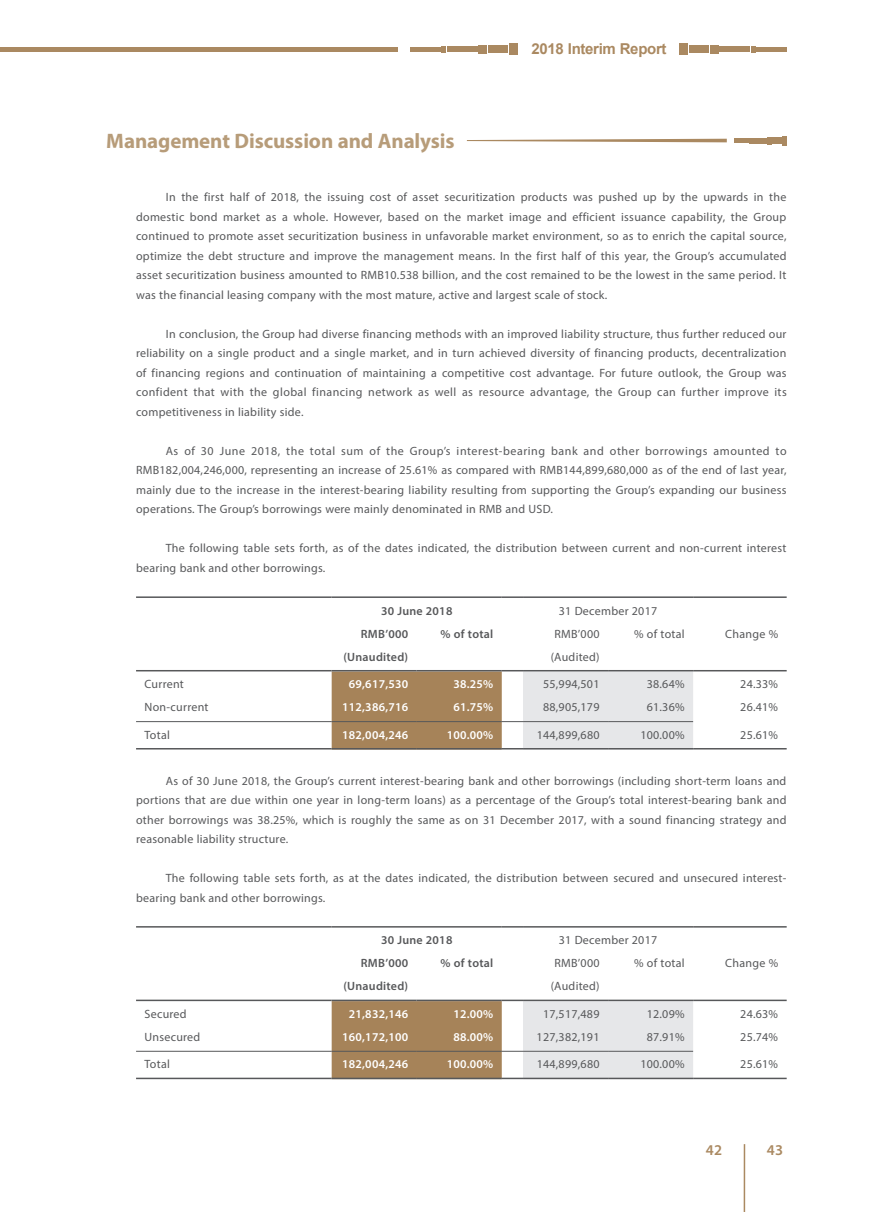
<style>
.page{position:relative;width:893px;height:1212px;background:#fff}
.page>*{position:absolute;margin:0;border:0;box-sizing:border-box;transform-origin:0 0}
.t1{font:700 21px "Myriad Pro";letter-spacing:-.005em;color:#b79c79}
.t2{font:700 15px "Arial";letter-spacing:-.02em;color:#aa8961}
.t3{font:600 15px "Myriad Pro";color:#aa8961}
.t4{font:12px/19.5px "Myriad Pro";letter-spacing:.02em;color:#57585a;text-align:justify}
.t5{font:600 12px "Myriad Pro";letter-spacing:.02em;color:#fff}
.t6{font:600 12px "Myriad Pro";letter-spacing:.02em;color:#57585a}
</style>
<div class="page">
<div style="left:509px;top:44px;width:8px;height:11px;background:#aa8961"></div>
<div style="left:478px;top:45px;width:9px;height:9px;background:#aa8961"></div>
<svg style="left:441px;top:46px;width:5px;height:7px"></svg>
<div style="left:488px;top:45px;width:20px;height:8px;background:#aa8961"></div>
<div style="left:447px;top:46px;width:30px;height:6px;background:#aa8961"></div>
<div style="left:410px;top:47px;width:30px;height:5px;background:#aa8961"></div>
<div style="left:679px;top:44px;width:9px;height:11px;background:#aa8961"></div>
<div style="left:710px;top:45px;width:8px;height:9px;background:#aa8961"></div>
<svg style="left:751px;top:46px;width:4px;height:7px"></svg>
<div style="left:689px;top:45px;width:20px;height:8px;background:#aa8961"></div>
<div style="left:719px;top:46px;width:31px;height:6px;background:#aa8961"></div>
<div style="left:756px;top:47px;width:31px;height:5px;background:#aa8961"></div>
<div style="left:0;top:47px;width:397px;height:5px;background:#aa8961"></div>
<hr style="left:734px;top:139px;width:15px;height:4px;background:#aa8961">
<div style="left:782px;top:136px;width:5px;height:10px;background:#aa8961"></div>
<svg style="left:768px;top:137px;width:4px;height:8px"></svg>
<svg style="left:750px;top:138px;width:2px;height:6px"></svg>
<div style="left:772px;top:138px;width:10px;height:6px;background:#aa8961"></div>
<div style="left:752px;top:138px;width:15px;height:5px;background:#aa8961"></div>
<svg style="left:467px;top:139px;width:260px;height:3px"></svg>
<hr style="left:744px;top:1144px;width:1px;height:68px;background:#aa8961">
<hr style="left:136px;top:596px;width:196px;height:2px;background:#57585a">
<hr style="left:332px;top:596px;width:170px;height:2px;background:#57585a">
<hr style="left:502px;top:596px;width:21px;height:2px;background:#57585a">
<hr style="left:523px;top:596px;width:170px;height:2px;background:#57585a">
<hr style="left:693px;top:596px;width:94px;height:2px;background:#57585a">
<hr style="left:136px;top:670px;width:196px;height:1px;background:#57585a">
<hr style="left:693px;top:670px;width:94px;height:1px;background:#57585a">
<hr style="left:136px;top:721px;width:196px;height:1px;background:#57585a">
<hr style="left:136px;top:748px;width:196px;height:1px;background:#57585a">
<svg style="left:332px;top:670px;width:361px;height:79px;background:#c5b5a3"></svg>
<hr style="left:523px;top:748px;width:85px;height:1px;background:#57585a">
<hr style="left:608px;top:748px;width:85px;height:1px;background:#57585a">
<hr style="left:693px;top:748px;width:94px;height:1px;background:#57585a">
<hr style="left:136px;top:926px;width:196px;height:1px;background:#57585a">
<hr style="left:332px;top:926px;width:170px;height:1px;background:#57585a">
<svg style="left:502px;top:926px;width:21px;height:1px"></svg>
<hr style="left:523px;top:926px;width:170px;height:1px;background:#57585a">
<hr style="left:693px;top:926px;width:94px;height:1px;background:#57585a">
<hr style="left:136px;top:999px;width:196px;height:2px;background:#57585a">
<hr style="left:332px;top:999px;width:85px;height:2px;background:#57585a">
<hr style="left:417px;top:999px;width:85px;height:2px;background:#57585a">
<hr style="left:502px;top:999px;width:21px;height:2px;background:#57585a">
<hr style="left:523px;top:999px;width:85px;height:2px;background:#57585a">
<hr style="left:608px;top:999px;width:85px;height:2px;background:#57585a">
<hr style="left:693px;top:999px;width:94px;height:2px;background:#57585a">
<hr style="left:136px;top:1051px;width:196px;height:1px;background:#57585a">
<hr style="left:136px;top:1078px;width:196px;height:1px;background:#57585a">
<svg style="left:332px;top:1001px;width:361px;height:78px;background:#c6b6a4"></svg>
<hr style="left:523px;top:1078px;width:85px;height:1px;background:#57585a">
<hr style="left:608px;top:1078px;width:85px;height:1px;background:#57585a">
<hr style="left:693px;top:1078px;width:94px;height:1px;background:#57585a">
<h1 class="t1" style="left:106px;top:127px;width:350px">Management Discussion and Analysis</h1>
<p class="t2" style="left:532px;top:39px;width:136px">2018 Interim Report</p>
<p class="t4" style="left:136px;top:187px;width:652px;text-indent:30px">In the first half of 2018, the issuing cost of asset securitization products was pushed up by the upwards in the domestic bond market as a whole. However, based on the market image and efficient issuance capability, the Group continued to promote asset securitization business in unfavorable market environment, so as to enrich the capital source, optimize the debt structure and improve the management means. In the first half of this year, the Group’s accumulated asset securitization business amounted to RMB10.538 billion, and the cost remained to be the lowest in the same period. It was the financial leasing company with the most mature, active and largest scale of stock.</p>
<p class="t4" style="left:136px;top:324px;width:652px;text-indent:30px">In conclusion, the Group had diverse financing methods with an improved liability structure, thus further reduced our reliability on a single product and a single market, and in turn achieved diversity of financing products, decentralization of financing regions and continuation of maintaining a competitive cost advantage. For future outlook, the Group was confident that with the global financing network as well as resource advantage, the Group can further improve its competitiveness in liability side.</p>
<p class="t4" style="left:136px;top:441px;width:652px;text-indent:30px">As of 30 June 2018, the total sum of the Group’s interest-bearing bank and other borrowings amounted to RMB182,004,246,000, representing an increase of 25.61% as compared with RMB144,899,680,000 as of the end of last year, mainly due to the increase in the interest-bearing liability resulting from supporting the Group’s expanding our business operations. The Group’s borrowings were mainly denominated in RMB and USD.</p>
<p class="t4" style="left:136px;top:538px;width:652px;text-indent:30px">The following table sets forth, as of the dates indicated, the distribution between current and non-current interest bearing bank and other borrowings.</p>
<p class="t6" style="left:381px;top:603px;width:73px">30 June 2018</p>
<p class="t4" style="left:559px;top:601px;width:100px">31 December 2017</p>
<p class="t6" style="left:361px;top:626px;width:49px">RMB’000</p>
<p class="t6" style="left:441px;top:626px;width:54px">% of total</p>
<p class="t4" style="left:554px;top:624px;width:47px">RMB’000</p>
<p class="t4" style="left:634px;top:624px;width:52px">% of total</p>
<p class="t4" style="left:725px;top:624px;width:54px">Change %</p>
<p class="t6" style="left:343px;top:649px;width:66px">(Unaudited)</p>
<p class="t4" style="left:551px;top:647px;width:50px">(Audited)</p>
<p class="t4" style="left:145px;top:674px;width:41px">Current</p>
<p class="t5" style="left:349px;top:677px;width:61px">69,617,530</p>
<p class="t5" style="left:453px;top:677px;width:41px">38.25%</p>
<p class="t4" style="left:543px;top:674px;width:58px">55,994,501</p>
<p class="t4" style="left:647px;top:674px;width:39px">38.64%</p>
<p class="t4" style="left:740px;top:674px;width:39px">24.33%</p>
<p class="t4" style="left:145px;top:697px;width:65px">Non-current</p>
<p class="t5" style="left:342px;top:700px;width:68px">112,386,716</p>
<p class="t5" style="left:453px;top:700px;width:41px">61.75%</p>
<p class="t4" style="left:543px;top:697px;width:58px">88,905,179</p>
<p class="t4" style="left:647px;top:697px;width:39px">61.36%</p>
<p class="t4" style="left:740px;top:697px;width:39px">26.41%</p>
<p class="t4" style="left:145px;top:725px;width:27px">Total</p>
<p class="t5" style="left:342px;top:727px;width:68px">182,004,246</p>
<p class="t5" style="left:447px;top:727px;width:48px">100.00%</p>
<p class="t4" style="left:537px;top:725px;width:64px">144,899,680</p>
<p class="t4" style="left:640px;top:725px;width:46px">100.00%</p>
<p class="t4" style="left:740px;top:725px;width:39px">25.61%</p>
<p class="t4" style="left:136px;top:771px;width:652px;text-indent:30px">As of 30 June 2018, the Group’s current interest-bearing bank and other borrowings (including short-term loans and portions that are due within one year in long-term loans) as a percentage of the Group’s total interest-bearing bank and other borrowings was 38.25%, which is roughly the same as on 31 December 2017, with a sound financing strategy and reasonable liability structure.</p>
<p class="t4" style="left:136px;top:868px;width:652px;text-indent:30px">The following table sets forth, as at the dates indicated, the distribution between secured and unsecured interest&shy;bearing bank and other borrowings.</p>
<p class="t6" style="left:381px;top:933px;width:73px">30 June 2018</p>
<p class="t4" style="left:559px;top:930px;width:100px">31 December 2017</p>
<p class="t6" style="left:361px;top:956px;width:49px">RMB’000</p>
<p class="t6" style="left:441px;top:956px;width:54px">% of total</p>
<p class="t4" style="left:554px;top:953px;width:47px">RMB’000</p>
<p class="t4" style="left:634px;top:953px;width:52px">% of total</p>
<p class="t4" style="left:725px;top:953px;width:54px">Change %</p>
<p class="t6" style="left:343px;top:979px;width:66px">(Unaudited)</p>
<p class="t4" style="left:551px;top:976px;width:50px">(Audited)</p>
<p class="t4" style="left:145px;top:1004px;width:44px">Secured</p>
<p class="t5" style="left:349px;top:1006px;width:61px">21,832,146</p>
<p class="t5" style="left:453px;top:1006px;width:41px">12.00%</p>
<p class="t4" style="left:543px;top:1004px;width:58px">17,517,489</p>
<p class="t4" style="left:647px;top:1004px;width:39px">12.09%</p>
<p class="t4" style="left:740px;top:1004px;width:39px">24.63%</p>
<p class="t4" style="left:145px;top:1027px;width:57px">Unsecured</p>
<p class="t5" style="left:342px;top:1029px;width:68px">160,172,100</p>
<p class="t5" style="left:453px;top:1029px;width:41px">88.00%</p>
<p class="t4" style="left:537px;top:1027px;width:64px">127,382,191</p>
<p class="t4" style="left:647px;top:1027px;width:39px">87.91%</p>
<p class="t4" style="left:740px;top:1027px;width:39px">25.74%</p>
<p class="t4" style="left:145px;top:1054px;width:27px">Total</p>
<p class="t5" style="left:342px;top:1057px;width:68px">182,004,246</p>
<p class="t5" style="left:447px;top:1057px;width:48px">100.00%</p>
<p class="t4" style="left:537px;top:1054px;width:64px">144,899,680</p>
<p class="t4" style="left:640px;top:1054px;width:46px">100.00%</p>
<p class="t4" style="left:740px;top:1054px;width:39px">25.61%</p>
<p class="t3" style="left:706px;top:1140px;width:18px">42</p>
<p class="t3" style="left:767px;top:1140px;width:18px">43</p>
</div>
